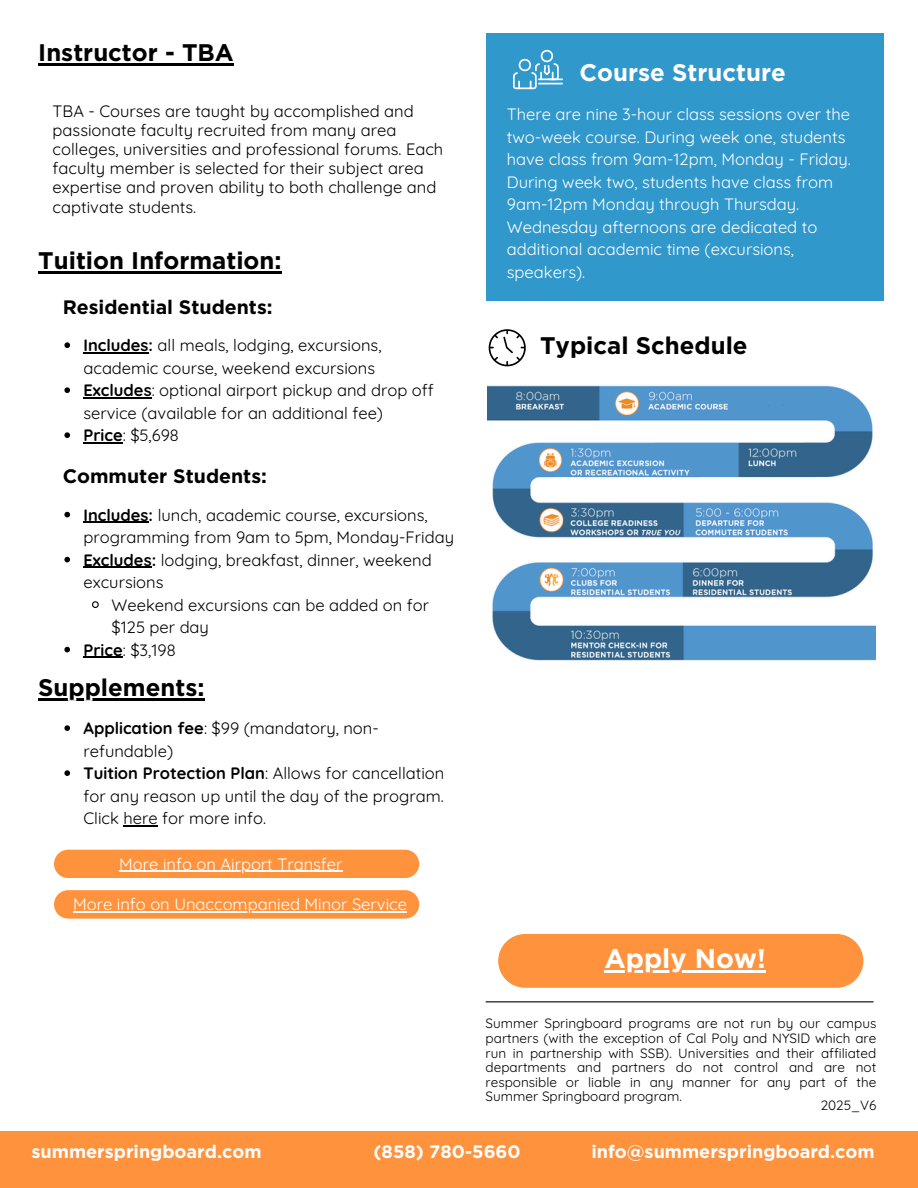
<style>
.page{position:relative;width:918px;height:1188px;background:#fff}
.page>*{position:absolute;margin:0;border:0;box-sizing:border-box;transform-origin:0 0}
.t1{font:700 27px "Gotham";color:#fff}
.t2{font:700 24px "Gotham";color:#000}
.t3{font:700 24px "Gotham";color:#fff}
.t4{font:700 19.5px "Gotham";color:#000}
.t5{font:700 18px "Gotham";color:#fff}
.t6{font:300 18px "Interstate";color:#fff}
.t7{font:16.5px/22.5px "Quicksand";color:#000}
.t8{font:16.5px/22.5px "Quicksand";color:#fff}
.t9{font:13.5px/14.7px "Quicksand";color:#000;text-align:justify}
.s1{font-weight:700}
</style>
<div class="page">
<div style="left:487px;top:33px;width:396px;height:268px;background:#3198cc"></div>
<svg style="left:513px;top:50px;width:50px;height:39px"></svg>
<div style="left:0;top:1131px;width:918px;height:57px;background:#ff923d"></div>
<svg style="left:489px;top:329px;width:37px;height:37px"></svg>
<hr style="left:486px;top:1001px;width:388px;height:1px;background:#000">
<div style="left:54px;top:850px;width:365px;height:28px;background:#ff923d"></div>
<svg style="left:54px;top:890px;width:365px;height:29px;background:#ff994a"></svg>
<hr style="left:119px;top:871px;width:224px;height:1px;background:#fff">
<hr style="left:73px;top:911px;width:334px;height:1px;background:#fff">
<div style="left:498px;top:934px;width:365px;height:54px;background:#ff923d;border-radius:27px"></div>
<hr style="left:605px;top:970px;width:161px;height:3px;background:#fff">
<hr style="left:38px;top:63px;width:196px;height:3px;background:#000">
<svg style="left:64px;top:725px;width:6px;height:6px"></svg>
<svg style="left:64px;top:770px;width:6px;height:6px"></svg>
<hr style="left:123px;top:825px;width:35px;height:2px;background:#000">
<svg style="left:64px;top:342px;width:6px;height:6px"></svg>
<hr style="left:83px;top:353px;width:66px;height:1px;background:#000">
<svg style="left:64px;top:387px;width:6px;height:6px"></svg>
<hr style="left:83px;top:398px;width:69px;height:1px;background:#000">
<svg style="left:64px;top:432px;width:6px;height:6px"></svg>
<hr style="left:83px;top:443px;width:40px;height:1px;background:#000">
<svg style="left:64px;top:512px;width:6px;height:5px"></svg>
<hr style="left:83px;top:522px;width:66px;height:1px;background:#000">
<svg style="left:64px;top:557px;width:6px;height:5px"></svg>
<hr style="left:83px;top:567px;width:69px;height:1px;background:#000">
<svg style="left:92px;top:601px;width:7px;height:7px"></svg>
<svg style="left:64px;top:647px;width:6px;height:5px"></svg>
<hr style="left:83px;top:657px;width:40px;height:1px;background:#000">
<hr style="left:38px;top:698px;width:167px;height:2px;background:#000">
<hr style="left:38px;top:271px;width:244px;height:2px;background:#000">
<img style="left:487px;top:385px;width:388px;height:276px">
<p class="t2" style="left:38px;top:42px;width:197px">Instructor - TBA</p>
<h4 class="t7" style="left:53px;top:101px;width:392px;line-height:19.2px">TBA - Courses are taught by accomplished and passionate faculty recruited from many area colleges, universities and professional forums. Each faculty member is selected for their subject area expertise and proven ability to both challenge and captivate students.</h4>
<p class="t2" style="left:38px;top:249px;width:245px">Tuition Information:</p>
<h5 class="t4" style="left:63px;top:298px;width:211px">Residential Students:</h5>
<h2 class="t7" style="left:83px;top:334px;width:300px"><span class="s1">Includes:</span> all meals, lodging, excursions, academic course, weekend excursions</h2>
<p class="t7" style="left:83px;top:379px;width:352px"><span class="s1">Excludes</span>: optional airport pickup and drop off service (available for an additional fee)</p>
<h2 class="t7" style="left:83px;top:424px;width:97px"><span class="s1">Price</span>: $5,698</h2>
<p class="t4" style="left:63px;top:467px;width:206px">Commuter Students:</p>
<p class="t7" style="left:83px;top:503px;width:372px"><span class="s1">Includes:</span> lunch, academic course, excursions, programming from 9am to 5pm, Monday-Friday</p>
<p class="t7" style="left:83px;top:548px;width:350px"><span class="s1">Excludes:</span> lodging, breakfast, dinner, weekend excursions</p>
<h5 class="t7" style="left:112px;top:593px;width:319px">Weekend excursions can be added on for $125 per day</h5>
<h5 class="t7" style="left:83px;top:638px;width:94px"><span class="s1">Price</span>: $3,198</h5>
<h1 class="t2" style="left:38px;top:676px;width:168px">Supplements:</h1>
<h2 class="t7" style="left:83px;top:717px;width:297px"><span class="s1">Application fee</span>: $99 (mandatory, non&shy;refundable)</h2>
<p class="t7" style="left:83px;top:762px;width:362px;text-align:justify"><span class="s1">Tuition Protection Plan</span>: Allows for cancellation for any reason up until the day of the program.<br>Click here for more info.</p>
<h4 class="t8" style="left:119px;top:852px;width:225px">More info on Airport Transfer</h4>
<p class="t8" style="left:73px;top:893px;width:335px">More info on Unaccompanied Minor Service</p>
<p class="t3" style="left:580px;top:62px;width:208px">Course Structure</p>
<h4 class="t8" style="left:507px;top:103px;width:346px">There are nine 3-hour class sessions over the two-week course. During week one, students have class from 9am-12pm, Monday - Friday.<br>During week two, students have class from 9am-12pm Monday through Thursday.<br>Wednesday afternoons are dedicated to additional academic time (excursions, speakers).</h4>
<p class="t2" style="left:540px;top:335px;width:209px">Typical Schedule</p>
<p class="t1" style="left:605px;top:947px;width:163px">Apply Now!</p>
<h6 class="t9" style="left:486px;top:1016px;width:392px">Summer Springboard programs are not run by our campus partners (with the exception of Cal Poly and NYSID which are run in partnership with SSB). Universities and their affiliated departments and partners do not control and are not responsible or liable in any manner for any part of the Summer Springboard program.</h6>
<h4 class="t9" style="left:821px;top:1097px;width:57px">2025_V6</h4>
<p class="t5" style="left:32px;top:1144px;width:232px">summerspringboard.com</p>
<p class="t5" style="left:374px;top:1144px;width:149px">(858) 780-5660</p>
<p class="t5" style="left:591px;top:1144px;width:285px">info@summerspringboard.com</p>
<h2 class="t6" style="left:380px;top:1153px;width:136px">(858) 780-5660</h2>
</div>
